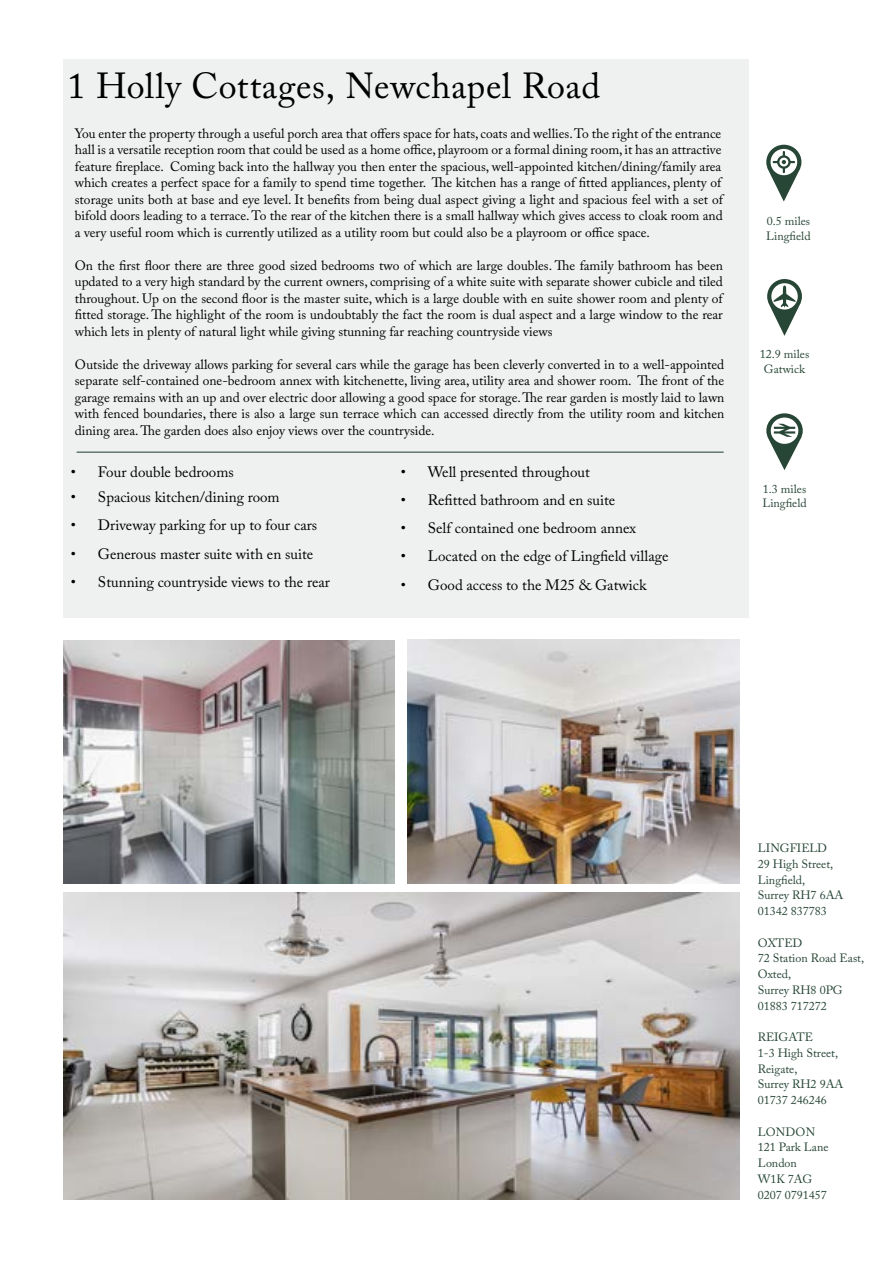
<style>
.page{position:relative;width:893px;height:1263px;background:#fff}
.page>*{position:absolute;margin:0;border:0;box-sizing:border-box;transform-origin:0 0}
.t1{font:36px "Adobe Caslon Pro";letter-spacing:.015em;color:#000}
.t2{font:15px "Adobe Caslon Pro";color:#000}
.t3{font:13.5px/16.5px "Adobe Caslon Pro";color:#000;text-align:justify}
.t4{font:12px/15.8px "Adobe Caslon Pro";color:#274635}
</style>
<div class="page">
<div style="left:64px;top:60px;width:685px;height:558px;background:#eff1f1"></div>
<hr style="left:77px;top:452px;width:647px;height:1px;background:#274635">
<img style="left:64px;top:893px;width:676px;height:306px">
<img style="left:64px;top:640px;width:330px;height:244px">
<img style="left:407px;top:640px;width:333px;height:244px">
<svg style="left:766px;top:413px;width:37px;height:57px"></svg>
<svg style="left:767px;top:279px;width:35px;height:57px"></svg>
<svg style="left:766px;top:145px;width:35px;height:57px"></svg>
<h1 class="t1" style="left:68px;top:65px;width:534px">1 Holly Cottages, Newchapel Road</h1>
<p class="t3" style="left:75px;top:125px;width:650px;text-align:left">You enter the property through a useful porch area that offers space for hats, coats and wellies. To the right of the entrance hall is a versatile reception room that could be used as a home office, playroom or a formal dining room, it has an attractive feature fireplace. Coming back into the hallway you then enter the spacious, well-appointed kitchen/dining/family area which creates a perfect space for a family to spend time together. The kitchen has a range of fitted appliances, plenty of storage units both at base and eye level. It benefits from being dual aspect giving a light and spacious feel with a set of bifold doors leading to a terrace. To the rear of the kitchen there is a small hallway which gives access to cloak room and a very useful room which is currently utilized as a utility room but could also be a playroom or office space.</p>
<p class="t3" style="left:75px;top:257px;width:650px">On the first floor there are three good sized bedrooms two of which are large doubles. The family bathroom has been updated to a very high standard by the current owners, comprising of a white suite with separate shower cubicle and tiled throughout. Up on the second floor is the master suite, which is a large double with en suite shower room and plenty of fitted storage. The highlight of the room is undoubtably the fact the room is dual aspect and a large window to the rear which lets in plenty of natural light while giving stunning far reaching countryside views</p>
<p class="t3" style="left:75px;top:356px;width:651px">Outside the driveway allows parking for several cars while the garage has been cleverly converted in to a well-appointed separate self-contained one-bedroom annex with kitchenette, living area, utility area and shower room. The front of the garage remains with an up and over electric door allowing a good space for storage. The rear garden is mostly laid to lawn with fenced boundaries, there is also a large sun terrace which can accessed directly from the utility room and kitchen dining area. The garden does also enjoy views over the countryside.</p>
<p class="t2" style="left:71px;top:463px;width:164px">• Four double bedrooms</p>
<p class="t2" style="left:71px;top:488px;width:210px">• Spacious kitchen/dining room</p>
<p class="t2" style="left:71px;top:516px;width:248px">• Driveway parking for up to four cars</p>
<p class="t2" style="left:71px;top:545px;width:244px">• Generous master suite with en suite</p>
<p class="t2" style="left:71px;top:573px;width:261px">• Stunning countryside views to the rear</p>
<p class="t2" style="left:401px;top:463px;width:191px">• Well presented throughout</p>
<p class="t2" style="left:401px;top:491px;width:216px">• Refitted bathroom and en suite</p>
<p class="t2" style="left:401px;top:519px;width:237px">• Self contained one bedroom annex</p>
<p class="t2" style="left:401px;top:547px;width:269px">• Located on the edge of Lingfield village</p>
<p class="t2" style="left:401px;top:576px;width:247px">• Good access to the M25 &amp; Gatwick</p>
<p class="t4" style="left:766px;top:214px;width:46px;line-height:14.4px">0.5 miles<br>Lingfield</p>
<p class="t4" style="left:760px;top:347px;width:51px;line-height:14.4px;text-align:center">12.9 miles<br>Gatwick</p>
<p class="t4" style="left:762px;top:481px;width:46px;line-height:14.4px">1.3 miles<br>Lingfield</p>
<p class="t4" style="left:758px;top:840px;width:87px">LINGFIELD<br>29 High Street,<br>Lingfield,<br>Surrey RH7 6AA<br>01342 837783</p>
<p class="t4" style="left:758px;top:935px;width:108px">OXTED<br>72 Station Road East,<br>Oxted,<br>Surrey RH8 0PG<br>01883 717272</p>
<p class="t4" style="left:758px;top:1029px;width:87px">REIGATE<br>1-3 High Street,<br>Reigate,<br>Surrey RH2 9AA<br>01737 246246</p>
<p class="t4" style="left:758px;top:1123px;width:72px">LONDON<br>121 Park Lane<br>London<br>W1K 7AG<br>0207 0791457</p>
</div>
